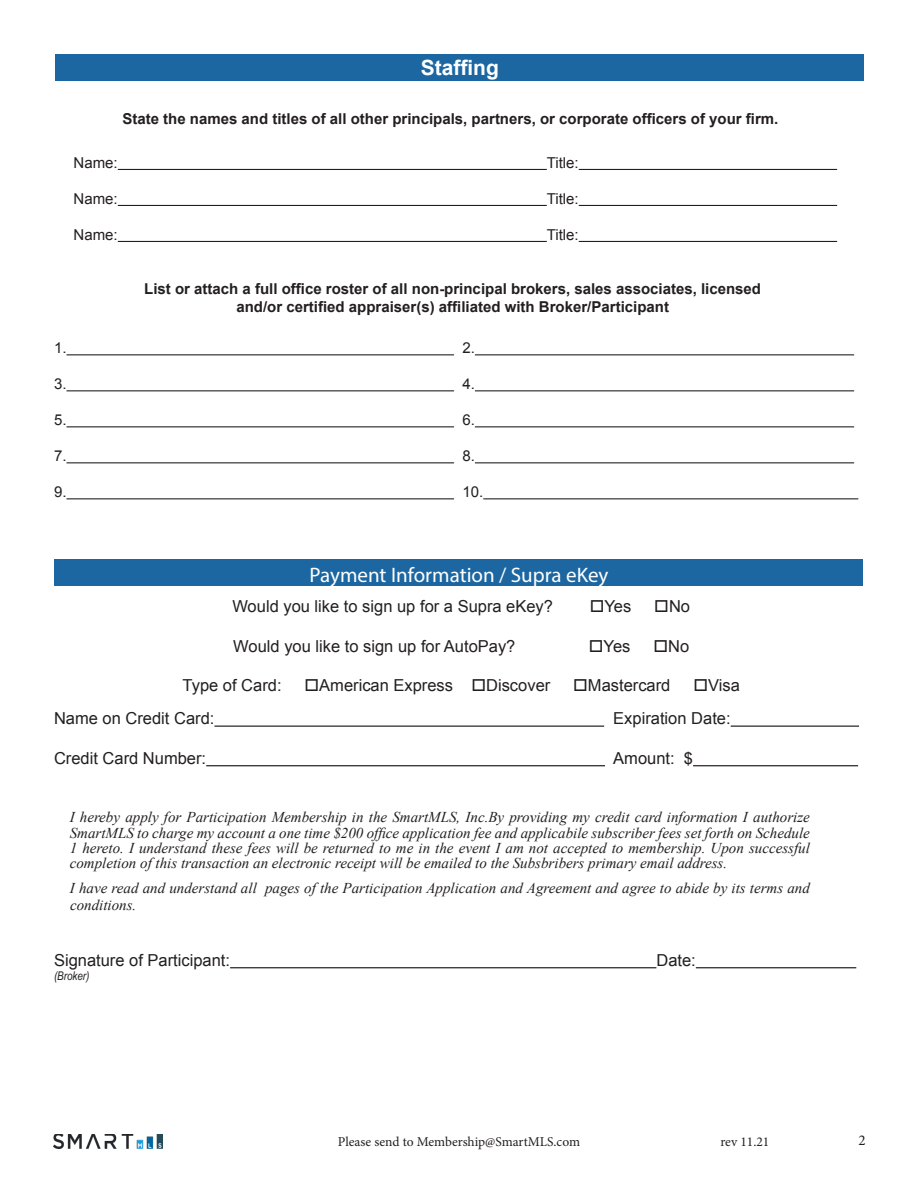
<style>
.page{position:relative;width:918px;height:1188px;background:#fff}
.page>*{position:absolute;margin:0;border:0;box-sizing:border-box;transform-origin:0 0}
.t1{font:21px "Myriad Pro";color:#fff}
.t2{font:700 21px "Arial";color:#fff}
.t3{font:16.5px "Arial";color:#231f20}
.t4{font:italic 15px/15.3px "Times New Roman";color:#231f20;text-align:justify}
.t5{font:700 15px "Arial";color:#231f20}
.t6{font:15px "Arial";color:#231f20}
.t7{font:15px "Minion Pro";color:#231f20}
.t8{font:13.5px "Minion Pro";color:#231f20}
.t9{font:italic 12px "Arial Narrow";color:#231f20}
</style>
<div class="page">
<img style="left:54px;top:1134px;width:108px;height:14px">
<hr style="left:230px;top:967px;width:426px;height:1px;background:#231f20">
<hr style="left:696px;top:967px;width:160px;height:1px;background:#231f20">
<div style="left:56px;top:54px;width:808px;height:26px;background:#1c67a1"></div>
<hr style="left:118px;top:169px;width:429px;height:1px;background:#231f20">
<hr style="left:579px;top:169px;width:258px;height:1px;background:#231f20">
<hr style="left:118px;top:205px;width:429px;height:1px;background:#231f20">
<hr style="left:579px;top:205px;width:258px;height:1px;background:#231f20">
<hr style="left:118px;top:241px;width:429px;height:1px;background:#231f20">
<hr style="left:579px;top:241px;width:258px;height:1px;background:#231f20">
<hr style="left:67px;top:354px;width:387px;height:1px;background:#231f20">
<hr style="left:475px;top:354px;width:379px;height:1px;background:#231f20">
<hr style="left:67px;top:390px;width:387px;height:1px;background:#231f20">
<hr style="left:475px;top:390px;width:379px;height:1px;background:#231f20">
<hr style="left:67px;top:426px;width:387px;height:1px;background:#231f20">
<hr style="left:475px;top:426px;width:379px;height:1px;background:#231f20">
<hr style="left:67px;top:462px;width:387px;height:1px;background:#231f20">
<hr style="left:475px;top:462px;width:379px;height:1px;background:#231f20">
<hr style="left:67px;top:498px;width:387px;height:1px;background:#231f20">
<hr style="left:483px;top:498px;width:375px;height:1px;background:#231f20">
<div style="left:55px;top:560px;width:808px;height:26px;background:#1c67a1"></div>
<hr style="left:214px;top:726px;width:390px;height:1px;background:#231f20">
<hr style="left:731px;top:726px;width:128px;height:1px;background:#231f20">
<hr style="left:206px;top:765px;width:399px;height:1px;background:#231f20">
<hr style="left:693px;top:765px;width:165px;height:1px;background:#231f20">
<p class="t2" style="left:421px;top:54px;width:80px">Staffing</p>
<p class="t5" style="left:122px;top:109px;width:658px">State the names and titles of all other principals, partners, or corporate officers of your firm.</p>
<p class="t6" style="left:74px;top:153px;width:46px">Name:</p>
<p class="t6" style="left:547px;top:153px;width:33px">Title:</p>
<p class="t6" style="left:74px;top:189px;width:46px">Name:</p>
<p class="t6" style="left:547px;top:189px;width:33px">Title:</p>
<p class="t6" style="left:74px;top:225px;width:46px">Name:</p>
<p class="t6" style="left:547px;top:225px;width:33px">Title:</p>
<p class="t5" style="left:144px;top:278px;width:618px">List or attach a full office roster of all non-principal brokers, sales associates, licensed</p>
<p class="t5" style="left:236px;top:296px;width:434px">and/or certified appraiser(s) affiliated with Broker/Participant</p>
<p class="t6" style="left:54px;top:338px;width:14px">1.</p>
<p class="t6" style="left:462px;top:338px;width:14px">2.</p>
<p class="t6" style="left:54px;top:374px;width:14px">3.</p>
<p class="t6" style="left:462px;top:374px;width:14px">4.</p>
<p class="t6" style="left:54px;top:410px;width:14px">5.</p>
<p class="t6" style="left:462px;top:410px;width:14px">6.</p>
<p class="t6" style="left:54px;top:446px;width:14px">7.</p>
<p class="t6" style="left:462px;top:446px;width:14px">8.</p>
<p class="t6" style="left:54px;top:482px;width:14px">9.</p>
<p class="t6" style="left:462px;top:482px;width:22px">10.</p>
<p class="t1" style="left:310px;top:562px;width:300px">Payment Information / Supra eKey</p>
<p class="t3" style="left:232px;top:596px;width:322px">Would you like to sign up for a Supra eKey?</p>
<p class="t3" style="left:590px;top:596px;width:43px">□Yes</p>
<p class="t3" style="left:654px;top:596px;width:37px">□No</p>
<p class="t3" style="left:233px;top:635px;width:284px">Would you like to sign up for AutoPay?</p>
<p class="t3" style="left:589px;top:635px;width:43px">□Yes</p>
<p class="t3" style="left:653px;top:635px;width:37px">□No</p>
<p class="t3" style="left:183px;top:675px;width:101px">Type of Card:</p>
<p class="t3" style="left:305px;top:675px;width:247px">□American Express □Discover</p>
<p class="t3" style="left:573px;top:675px;width:99px">□Mastercard</p>
<p class="t3" style="left:693px;top:675px;width:48px">□Visa</p>
<p class="t3" style="left:54px;top:708px;width:162px">Name on Credit Card:</p>
<p class="t3" style="left:613px;top:708px;width:119px">Expiration Date:</p>
<p class="t3" style="left:54px;top:747px;width:154px">Credit Card Number:</p>
<p class="t3" style="left:613px;top:747px;width:81px">Amount: $</p>
<p class="t4" style="left:70px;top:809px;width:742px">I hereby apply for Participation Membership in the SmartMLS, Inc.By providing my credit card information I authorize SmartMLS to charge my account a one time $200 office application fee and applicabile subscriber fees set forth on Schedule 1 hereto. I understand these fees will be returned to me in the event I am not accepted to membership. Upon successful completion of this transaction an electronic receipt will be emailed to the Subsbribers primary email address.</p>
<p class="t4" style="left:70px;top:879px;width:741px;line-height:17px">I have read and understand all pages of the Participation Application and Agreement and agree to abide by its terms and conditions.</p>
<p class="t3" style="left:54px;top:949px;width:178px">Signature of Participant:</p>
<p class="t3" style="left:656px;top:949px;width:41px">Date:</p>
<p class="t9" style="left:54px;top:968px;width:37px">(Broker)</p>
<p class="t8" style="left:338px;top:1132px;width:244px">Please send to Membership@SmartMLS.com</p>
<p class="t8" style="left:720px;top:1132px;width:50px">rev 11.21</p>
<p class="t7" style="left:859px;top:1130px;width:9px">2</p>
</div>
